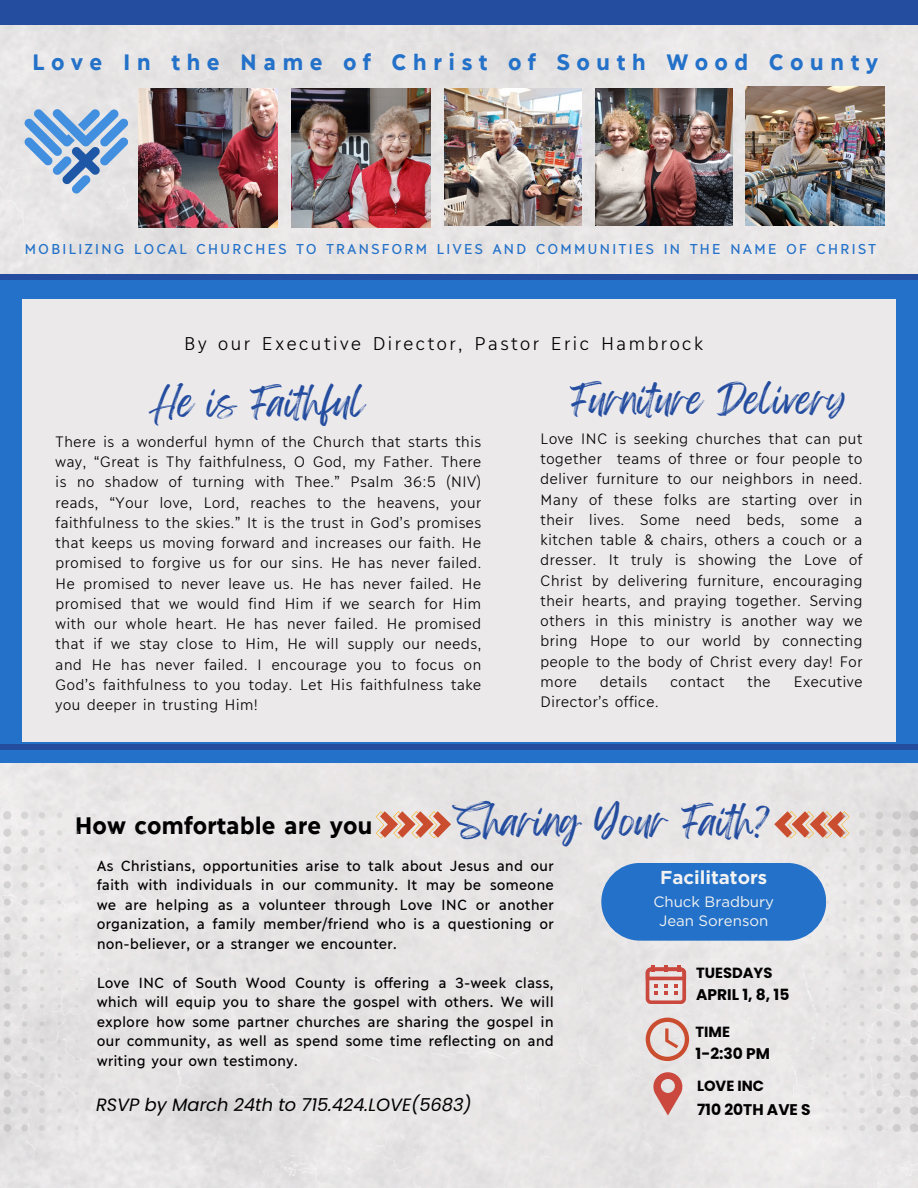
<style>
.page{position:relative;width:918px;height:1188px;background:#fff}
.page>*{position:absolute;margin:0;border:0;box-sizing:border-box;transform-origin:0 0}
.t1{font:34.95px "Feeling Passionate";color:#244d9f}
.t2{font:34.5px "Feeling Passionate";color:#244d9f}
.t3{font:700 23.7px "Ilisarniq";color:#000}
.t4{font:700 22.2px "Ilisarniq";letter-spacing:.285em;color:#2371c8}
.t5{font:700 18.75px "Gotham";color:#f2f2f2}
.t6{font:300 18.3px "Ilisarniq";letter-spacing:.1em;color:#000}
.t7{font:italic 17.85px "Poppins";color:#000}
.t8{font:700 15.45px "Poppins";color:#000}
.t9{font:300 15px/20.2px "Ilisarniq";color:#000;text-align:justify}
.t10{font:15px "Gotham";color:#f2f2f2}
.t11{font:700 14.7px "Poppins";color:#000}
.t12{font:14.55px/19.5px "Ilisarniq";color:#000;text-align:justify}
.t13{font:14.25px "Ilisarniq";letter-spacing:.125em;color:#2371c8}
</style>
<div class="page">
<div style="left:0;top:25px;width:918px;height:1163px;background:#e6e4e6"></div>
<div style="left:0;top:276px;width:918px;height:487px;background:#2371c8"></div>
<div style="left:22px;top:299px;width:873px;height:442px;background:#ece9ea"></div>
<img style="left:139px;top:88px;width:139px;height:139px">
<img style="left:292px;top:88px;width:139px;height:139px">
<img style="left:444px;top:88px;width:137px;height:137px">
<img style="left:595px;top:88px;width:137px;height:137px">
<img style="left:746px;top:86px;width:139px;height:139px">
<svg style="left:25px;top:109px;width:103px;height:85px;background:#9cbbdd"></svg>
<div style="left:0;top:0;width:918px;height:25px;background:#244d9f"></div>
<svg style="left:376px;top:811px;width:75px;height:27px;background:#dca28e"></svg>
<svg style="left:759px;top:805px;width:159px;height:333px;background:#e6e1e1"></svg>
<div style="left:601px;top:863px;width:225px;height:78px;background:#2371c8;border-radius:39px"></div>
<svg style="left:646px;top:1018px;width:43px;height:43px;background:#deb2a9"></svg>
<svg style="left:651px;top:1070px;width:32px;height:45px"></svg>
<svg style="left:646px;top:966px;width:40px;height:38px;background:#da9a95"></svg>
<svg style="left:0;top:805px;width:146px;height:333px;background:#e6e4e4"></svg>
<div style="left:0;top:274px;width:918px;height:6px;background:#244d9f"></div>
<div style="left:0;top:744px;width:918px;height:6px;background:#244d9f"></div>
<p class="t4" style="left:32px;top:47px;width:847px">Love In the Name of Christ of South Wood County</p>
<h1 class="t13" style="left:25px;top:239px;width:853px">MOBILIZING LOCAL CHURCHES TO TRANSFORM LIVES AND COMMUNITIES IN THE NAME OF CHRIST</h1>
<h1 class="t6" style="left:184px;top:331px;width:521px">By our Executive Director, Pastor Eric Hambrock</h1>
<p class="t2" style="left:149px;top:374px;width:217px">He is Faithful</p>
<p class="t9" style="left:55px;top:430px;width:428px">There is a wonderful hymn of the Church that starts this way, “Great is Thy faithfulness, O God, my Father. There is no shadow of turning with Thee.” Psalm 36:5 (NIV) reads, “Your love, Lord, reaches to the heavens, your faithfulness to the skies.” It is the trust in God’s promises that keeps us moving forward and increases our faith. He promised to forgive us for our sins. He has never failed.<br>He promised to never leave us. He has never failed. He promised that we would find Him if we search for Him with our whole heart. He has never failed. He promised that if we stay close to Him, He will supply our needs, and He has never failed. I encourage you to focus on God’s faithfulness to you today. Let His faithfulness take you deeper in trusting Him!</p>
<p class="t2" style="left:570px;top:371px;width:277px">Furniture Delivery</p>
<h5 class="t9" style="left:540px;top:427px;width:324px">Love INC is seeking churches that can put together teams of three or four people to deliver furniture to our neighbors in need.<br>Many of these folks are starting over in their lives. Some need beds, some a kitchen table &amp; chairs, others a couch or a dresser. It truly is showing the Love of Christ by delivering furniture, encouraging their hearts, and praying together. Serving others in this ministry is another way we bring Hope to our world by connecting people to the body of Christ every day! For more</h5>
<h5 class="t9" style="left:600px;top:670px;width:49px">details</h5>
<h5 class="t9" style="left:670px;top:670px;width:56px">contact</h5>
<h5 class="t9" style="left:747px;top:670px;width:25px">the</h5>
<h5 class="t9" style="left:793px;top:670px;width:71px">Executive</h5>
<h5 class="t9" style="left:540px;top:690px;width:120px">Director’s office.</h5>
<h1 class="t1" style="left:457px;top:793px;width:313px">Sharing Your Faith?</h1>
<p class="t5" style="left:660px;top:866px;width:109px">Facilitators</p>
<p class="t10" style="left:653px;top:893px;width:122px">Chuck Bradbury</p>
<p class="t10" style="left:659px;top:912px;width:111px">Jean Sorenson</p>
<p class="t3" style="left:75px;top:809px;width:300px">How comfortable are you</p>
<p class="t12" style="left:97px;top:854px;width:459px">As Christians, opportunities arise to talk about Jesus and our faith with individuals in our community. It may be someone we are helping as a volunteer through Love INC or another organization, a family member/friend who is a questioning or non-believer, or a stranger we encounter.</p>
<h6 class="t12" style="left:97px;top:971px;width:459px">Love INC of South Wood County is offering a 3-week class, which will equip you to share the gospel with others. We will explore how some partner churches are sharing the gospel in our community, as well as spend some time reflecting on and writing your own testimony.</h6>
<h4 class="t7" style="left:96px;top:1092px;width:377px">RSVP by March 24th to 715.424.LOVE(5683)</h4>
<h2 class="t11" style="left:696px;top:963px;width:78px">TUESDAYS</h2>
<p class="t8" style="left:696px;top:984px;width:95px">APRIL 1, 8, 15</p>
<p class="t11" style="left:696px;top:1021px;width:36px">TIME</p>
<p class="t8" style="left:696px;top:1043px;width:76px">1-2:30 PM</p>
<p class="t11" style="left:697px;top:1075px;width:69px">LOVE INC</p>
<h3 class="t8" style="left:697px;top:1099px;width:115px">710 20TH AVE S</h3>
</div>
